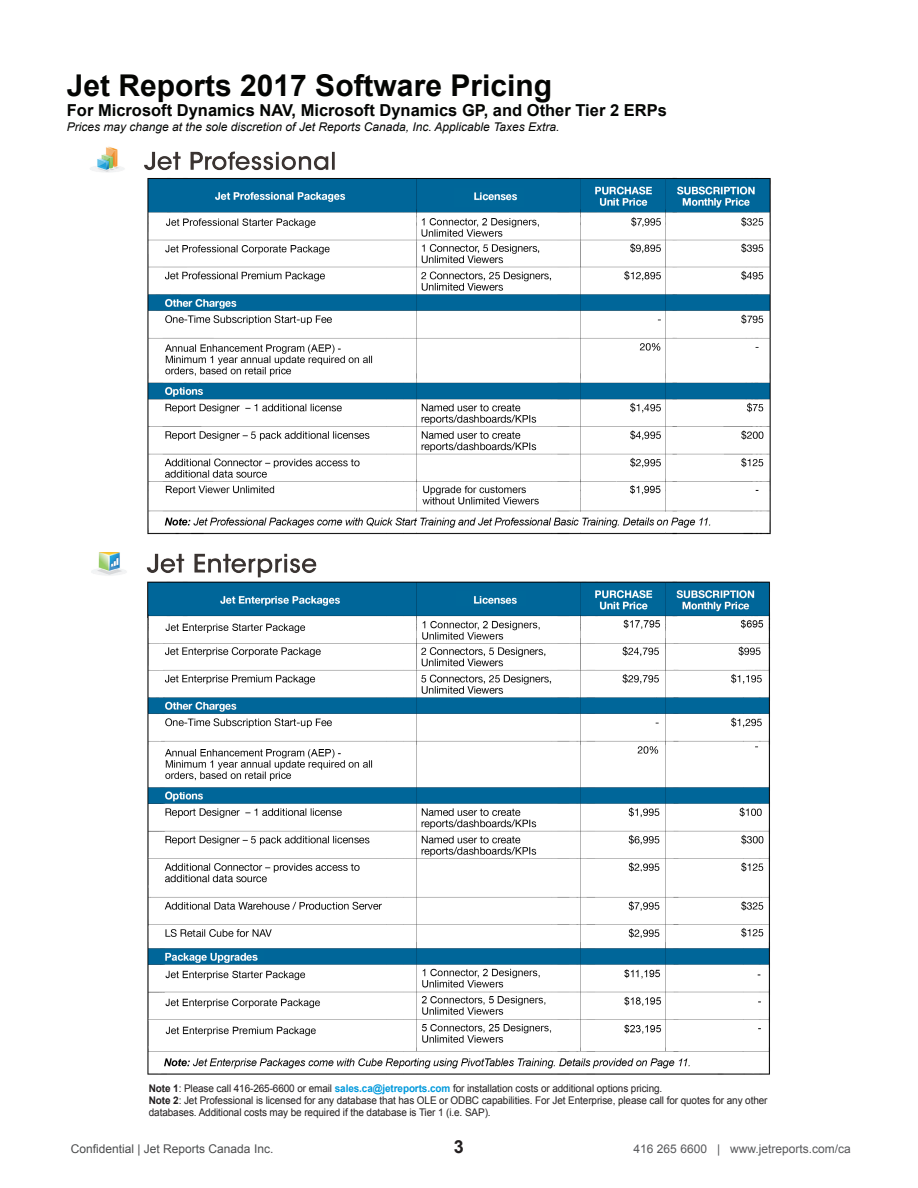
<style>
.page{position:relative;width:918px;height:1188px;background:#fff}
.page>*{position:absolute;margin:0;border:0;box-sizing:border-box;transform-origin:0 0}
.t1{font:700 30px "Arial";color:#040503}
.t2{font:700 18px "Arial";color:#231f20}
.t3{font:700 16.5px "Arial";color:#040503}
.t4{font:italic 12px "Arial";color:#040503}
.t5{font:12px "Arial";color:#4b4c4d}
.t6{font:12px "Arial";color:#57585a}
.t7{font:10.5px/12px "Arial";letter-spacing:-.01em;color:#231f20;scale:.95 1}
.s1{font-weight:700}
.s2{font-weight:700;color:#0099dc}
</style>
<div class="page">
<img style="left:147px;top:177px;width:624px;height:358px">
<img style="left:147px;top:581px;width:624px;height:494px">
<img style="left:91px;top:553px;width:240px;height:38px">
<img style="left:90px;top:146px;width:258px;height:40px">
<p class="t1" style="left:67px;top:66px;width:487px">Jet Reports 2017 Software Pricing</p>
<p class="t3" style="left:67px;top:99px;width:601px">For Microsoft Dynamics NAV, Microsoft Dynamics GP, and Other Tier 2 ERPs</p>
<p class="t4" style="left:67px;top:119px;width:494px">Prices may change at the sole discretion of Jet Reports Canada, Inc. Applicable Taxes Extra.</p>
<p class="t7" style="left:149px;top:1083px;width:653px"><span class="s1">Note 1</span>: Please call 416-265-6600 or email <span class="s2">sales.ca@jetreports.com</span> for installation costs or additional options pricing.<br><span class="s1">Note 2</span>: Jet Professional is licensed for any database that has OLE or ODBC capabilities. For Jet Enterprise, please call for quotes for any other databases. Additional costs may be required if the database is Tier 1 (i.e. SAP).</p>
<p class="t5" style="left:71px;top:1141px;width:204px">Confidential | Jet Reports Canada Inc.</p>
<p class="t2" style="left:454px;top:1135px;width:12px">3</p>
<p class="t6" style="left:634px;top:1141px;width:219px">416 265 6600 | www.jetreports.com/ca</p>
</div>
